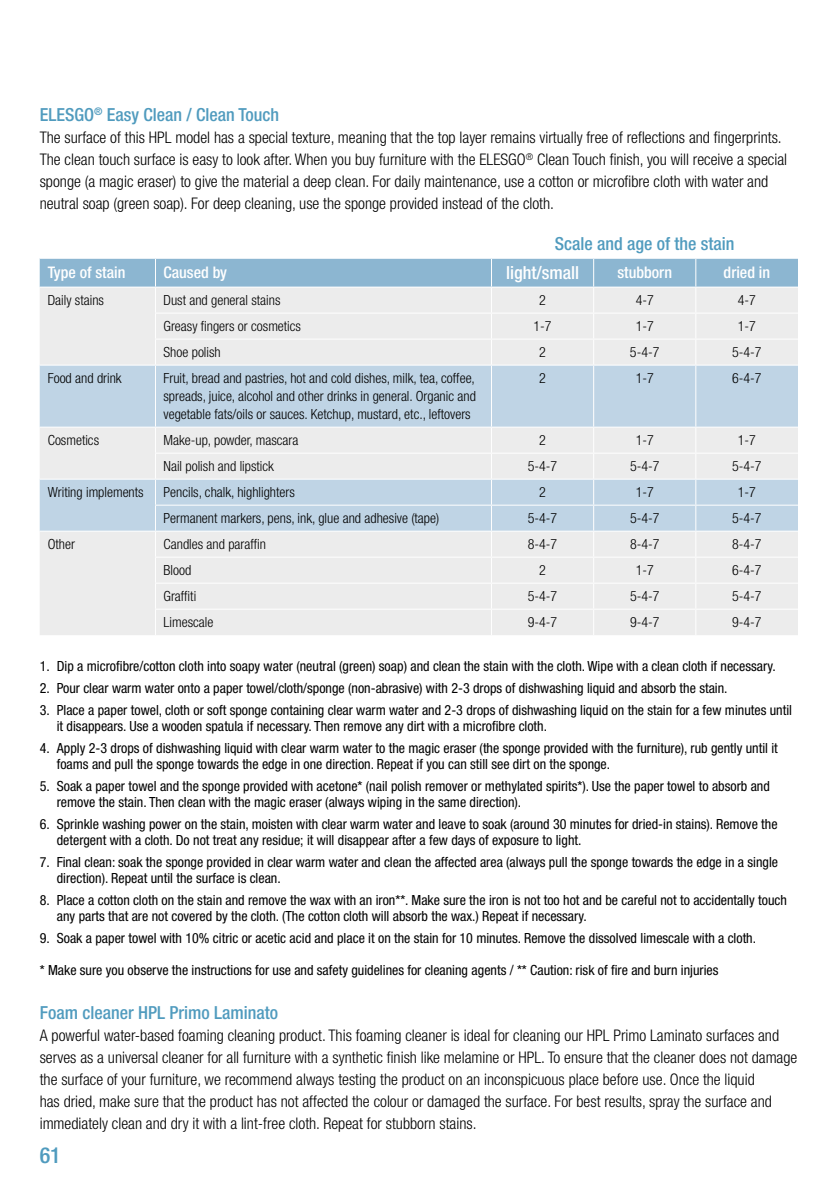
<style>
.page{position:relative;width:840px;height:1191px;background:#fff}
.page>*{position:absolute;margin:0;border:0;box-sizing:border-box;transform-origin:0 0}
.t1{font:500 condensed 22px "Helvetica Neue LT Pro";color:#509bbe}
.t2{font:500 condensed 18px "Helvetica Neue LT Pro";color:#509bbe}
.t3{font:500 condensed 18px "Helvetica Neue LT Pro";color:#fff}
.t4{font:300 condensed 16px/22px "Helvetica Neue LT Pro";color:#000}
.t5{font:500 condensed 16px "Helvetica Neue LT Pro";color:#fff}
.t6{font:condensed 14px/16px "Helvetica Neue LT Pro";color:#000}
.t7{font:300 condensed 14px/18px "Helvetica Neue LT Pro";color:#000;text-align:justify}
</style>
<div class="page">
<div style="left:40px;top:532px;width:757px;height:103px;background:#ececec"></div>
<svg style="left:40px;top:365px;width:757px;height:165px;background:#cddce7"></svg>
<svg style="left:40px;top:258px;width:757px;height:106px;background:#d3dee5"></svg>
<hr style="left:155px;top:365px;width:1px;height:61px;background:#fff">
<hr style="left:490px;top:365px;width:1px;height:61px;background:#fff">
<hr style="left:593px;top:365px;width:1px;height:61px;background:#fff">
<hr style="left:695px;top:365px;width:1px;height:61px;background:#fff">
<hr style="left:40px;top:426px;width:115px;height:1px;background:#fff">
<hr style="left:155px;top:426px;width:336px;height:1px;background:#fff">
<hr style="left:491px;top:426px;width:102px;height:1px;background:#fff">
<hr style="left:593px;top:426px;width:102px;height:1px;background:#fff">
<hr style="left:695px;top:426px;width:102px;height:1px;background:#fff">
<hr style="left:155px;top:452px;width:336px;height:1px;background:#fff">
<hr style="left:491px;top:452px;width:102px;height:1px;background:#fff">
<hr style="left:593px;top:452px;width:102px;height:1px;background:#fff">
<hr style="left:695px;top:452px;width:102px;height:1px;background:#fff">
<hr style="left:40px;top:478px;width:115px;height:1px;background:#fff">
<hr style="left:155px;top:478px;width:336px;height:1px;background:#fff">
<hr style="left:491px;top:478px;width:102px;height:1px;background:#fff">
<hr style="left:593px;top:478px;width:102px;height:1px;background:#fff">
<hr style="left:695px;top:478px;width:102px;height:1px;background:#fff">
<hr style="left:155px;top:504px;width:336px;height:1px;background:#fff">
<hr style="left:491px;top:504px;width:102px;height:1px;background:#fff">
<hr style="left:593px;top:504px;width:102px;height:1px;background:#fff">
<hr style="left:695px;top:504px;width:102px;height:1px;background:#fff">
<hr style="left:155px;top:556px;width:336px;height:1px;background:#fff">
<hr style="left:491px;top:556px;width:102px;height:1px;background:#fff">
<hr style="left:593px;top:556px;width:102px;height:1px;background:#fff">
<hr style="left:695px;top:556px;width:102px;height:1px;background:#fff">
<hr style="left:155px;top:582px;width:336px;height:1px;background:#fff">
<hr style="left:491px;top:582px;width:102px;height:1px;background:#fff">
<hr style="left:593px;top:582px;width:102px;height:1px;background:#fff">
<hr style="left:695px;top:582px;width:102px;height:1px;background:#fff">
<hr style="left:155px;top:608px;width:336px;height:1px;background:#fff">
<svg style="left:155px;top:427px;width:1px;height:208px"></svg>
<hr style="left:491px;top:608px;width:102px;height:1px;background:#fff">
<svg style="left:490px;top:427px;width:1px;height:208px"></svg>
<hr style="left:593px;top:608px;width:102px;height:1px;background:#fff">
<svg style="left:593px;top:427px;width:1px;height:208px"></svg>
<hr style="left:695px;top:608px;width:102px;height:1px;background:#fff">
<svg style="left:695px;top:427px;width:1px;height:208px"></svg>
<p class="t2" style="left:40px;top:104px;width:241px">ELESGO<sup>®</sup> Easy Clean / Clean Touch</p>
<p class="t4" style="left:40px;top:127px;width:748px">The surface of this HPL model has a special texture, meaning that the top layer remains virtually free of reflections and fingerprints.<br>The clean touch surface is easy to look after. When you buy furniture with the ELESGO<sup>®</sup> Clean Touch finish, you will receive a special sponge (a magic eraser) to give the material a deep clean. For daily maintenance, use a cotton or microfibre cloth with water and neutral soap (green soap). For deep cleaning, use the sponge provided instead of the cloth.</p>
<p class="t2" style="left:554px;top:233px;width:181px">Scale and age of the stain</p>
<p class="t5" style="left:48px;top:262px;width:79px">Type of stain</p>
<p class="t5" style="left:163px;top:262px;width:65px">Caused by</p>
<p class="t3" style="left:506px;top:262px;width:74px">light/small</p>
<p class="t5" style="left:617px;top:262px;width:56px">stubborn</p>
<p class="t5" style="left:723px;top:262px;width:48px">dried in</p>
<p class="t7" style="left:48px;top:291px;width:58px">Daily stains</p>
<p class="t7" style="left:163px;top:291px;width:118px">Dust and general stains</p>
<p class="t7" style="left:539px;top:291px;width:8px">2</p>
<p class="t7" style="left:635px;top:291px;width:20px">4-7</p>
<p class="t7" style="left:737px;top:291px;width:20px">4-7</p>
<p class="t7" style="left:163px;top:317px;width:139px">Greasy fingers or cosmetics</p>
<p class="t7" style="left:533px;top:317px;width:20px">1-7</p>
<p class="t7" style="left:635px;top:317px;width:20px">1-7</p>
<p class="t7" style="left:737px;top:317px;width:20px">1-7</p>
<p class="t7" style="left:163px;top:343px;width:59px">Shoe polish</p>
<p class="t7" style="left:539px;top:343px;width:8px">2</p>
<p class="t7" style="left:629px;top:343px;width:31px">5-4-7</p>
<p class="t7" style="left:731px;top:343px;width:31px">5-4-7</p>
<p class="t7" style="left:48px;top:369px;width:75px">Food and drink</p>
<p class="t7" style="left:163px;top:369px;width:314px">Fruit, bread and pastries, hot and cold dishes, milk, tea, coffee, spreads, juice, alcohol and other drinks in general. Organic and vegetable fats/oils or sauces. Ketchup, mustard, etc., leftovers</p>
<p class="t7" style="left:539px;top:369px;width:8px">2</p>
<p class="t7" style="left:635px;top:369px;width:20px">1-7</p>
<p class="t7" style="left:731px;top:369px;width:31px">6-4-7</p>
<p class="t7" style="left:48px;top:431px;width:53px">Cosmetics</p>
<p class="t7" style="left:163px;top:431px;width:136px">Make-up, powder, mascara</p>
<p class="t7" style="left:539px;top:431px;width:8px">2</p>
<p class="t7" style="left:635px;top:431px;width:20px">1-7</p>
<p class="t7" style="left:737px;top:431px;width:20px">1-7</p>
<p class="t7" style="left:163px;top:457px;width:112px">Nail polish and lipstick</p>
<p class="t7" style="left:527px;top:457px;width:31px">5-4-7</p>
<p class="t7" style="left:629px;top:457px;width:31px">5-4-7</p>
<p class="t7" style="left:731px;top:457px;width:31px">5-4-7</p>
<p class="t7" style="left:48px;top:483px;width:97px">Writing implements</p>
<p class="t7" style="left:163px;top:483px;width:133px">Pencils, chalk, highlighters</p>
<p class="t7" style="left:539px;top:483px;width:8px">2</p>
<p class="t7" style="left:635px;top:483px;width:20px">1-7</p>
<p class="t7" style="left:737px;top:483px;width:20px">1-7</p>
<p class="t7" style="left:163px;top:509px;width:277px">Permanent markers, pens, ink, glue and adhesive (tape)</p>
<p class="t7" style="left:527px;top:509px;width:31px">5-4-7</p>
<p class="t7" style="left:629px;top:509px;width:31px">5-4-7</p>
<p class="t7" style="left:731px;top:509px;width:31px">5-4-7</p>
<p class="t7" style="left:48px;top:535px;width:29px">Other</p>
<p class="t7" style="left:163px;top:535px;width:104px">Candles and paraffin</p>
<p class="t7" style="left:527px;top:535px;width:31px">8-4-7</p>
<p class="t7" style="left:629px;top:535px;width:31px">8-4-7</p>
<p class="t7" style="left:731px;top:535px;width:31px">8-4-7</p>
<p class="t7" style="left:163px;top:561px;width:29px">Blood</p>
<p class="t7" style="left:539px;top:561px;width:8px">2</p>
<p class="t7" style="left:635px;top:561px;width:20px">1-7</p>
<p class="t7" style="left:731px;top:561px;width:31px">6-4-7</p>
<p class="t7" style="left:163px;top:587px;width:34px">Graffiti</p>
<p class="t7" style="left:527px;top:587px;width:31px">5-4-7</p>
<p class="t7" style="left:629px;top:587px;width:31px">5-4-7</p>
<p class="t7" style="left:731px;top:587px;width:31px">5-4-7</p>
<p class="t7" style="left:163px;top:613px;width:51px">Limescale</p>
<p class="t7" style="left:527px;top:613px;width:31px">9-4-7</p>
<p class="t7" style="left:629px;top:613px;width:31px">9-4-7</p>
<p class="t7" style="left:731px;top:613px;width:31px">9-4-7</p>
<p class="t6" style="left:40px;top:658px;width:737px">1. Dip a microfibre/cotton cloth into soapy water (neutral (green) soap) and clean the stain with the cloth. Wipe with a clean cloth if necessary.</p>
<p class="t6" style="left:40px;top:680px;width:689px">2. Pour clear warm water onto a paper towel/cloth/sponge (non-abrasive) with 2-3 drops of dishwashing liquid and absorb the stain.</p>
<p class="t6" style="left:57px;top:702px;width:736px;text-indent:-17px">3. Place a paper towel, cloth or soft sponge containing clear warm water and 2-3 drops of dishwashing liquid on the stain for a few minutes until it disappears. Use a wooden spatula if necessary. Then remove any dirt with a microfibre cloth.</p>
<p class="t6" style="left:57px;top:740px;width:722px;text-indent:-17px">4. Apply 2-3 drops of dishwashing liquid with clear warm water to the magic eraser (the sponge provided with the furniture), rub gently until it foams and pull the sponge towards the edge in one direction. Repeat if you can still see dirt on the sponge.</p>
<p class="t6" style="left:57px;top:778px;width:714px;text-indent:-17px">5. Soak a paper towel and the sponge provided with acetone* (nail polish remover or methylated spirits*). Use the paper towel to absorb and remove the stain. Then clean with the magic eraser (always wiping in the same direction).</p>
<p class="t6" style="left:57px;top:816px;width:722px;text-indent:-17px">6. Sprinkle washing power on the stain, moisten with clear warm water and leave to soak (around 30 minutes for dried-in stains). Remove the detergent with a cloth. Do not treat any residue; it will disappear after a few days of exposure to light.</p>
<p class="t6" style="left:57px;top:854px;width:722px;text-indent:-17px">7. Final clean: soak the sponge provided in clear warm water and clean the affected area (always pull the sponge towards the edge in a single direction). Repeat until the surface is clean.</p>
<p class="t6" style="left:57px;top:892px;width:731px;text-indent:-17px">8. Place a cotton cloth on the stain and remove the wax with an iron**. Make sure the iron is not too hot and be careful not to accidentally touch any parts that are not covered by the cloth. (The cotton cloth will absorb the wax.) Repeat if necessary.</p>
<p class="t6" style="left:40px;top:930px;width:717px">9. Soak a paper towel with 10% citric or acetic acid and place it on the stain for 10 minutes. Remove the dissolved limescale with a cloth.</p>
<p class="t6" style="left:40px;top:962px;width:680px">* Make sure you observe the instructions for use and safety guidelines for cleaning agents / ** Caution: risk of fire and burn injuries</p>
<p class="t2" style="left:40px;top:1002px;width:240px">Foam cleaner HPL Primo Laminato</p>
<p class="t4" style="left:40px;top:1024px;width:758px">A powerful water-based foaming cleaning product. This foaming cleaner is ideal for cleaning our HPL Primo Laminato surfaces and serves as a universal cleaner for all furniture with a synthetic finish like melamine or HPL. To ensure that the cleaner does not damage the surface of your furniture, we recommend always testing the product on an inconspicuous place before use. Once the liquid<br>has dried, make sure that the product has not affected the colour or damaged the surface. For best results, spray the surface and immediately clean and dry it with a lint-free cloth. Repeat for stubborn stains.</p>
<h1 class="t1" style="left:40px;top:1141px;width:22px">61</h1>
</div>
